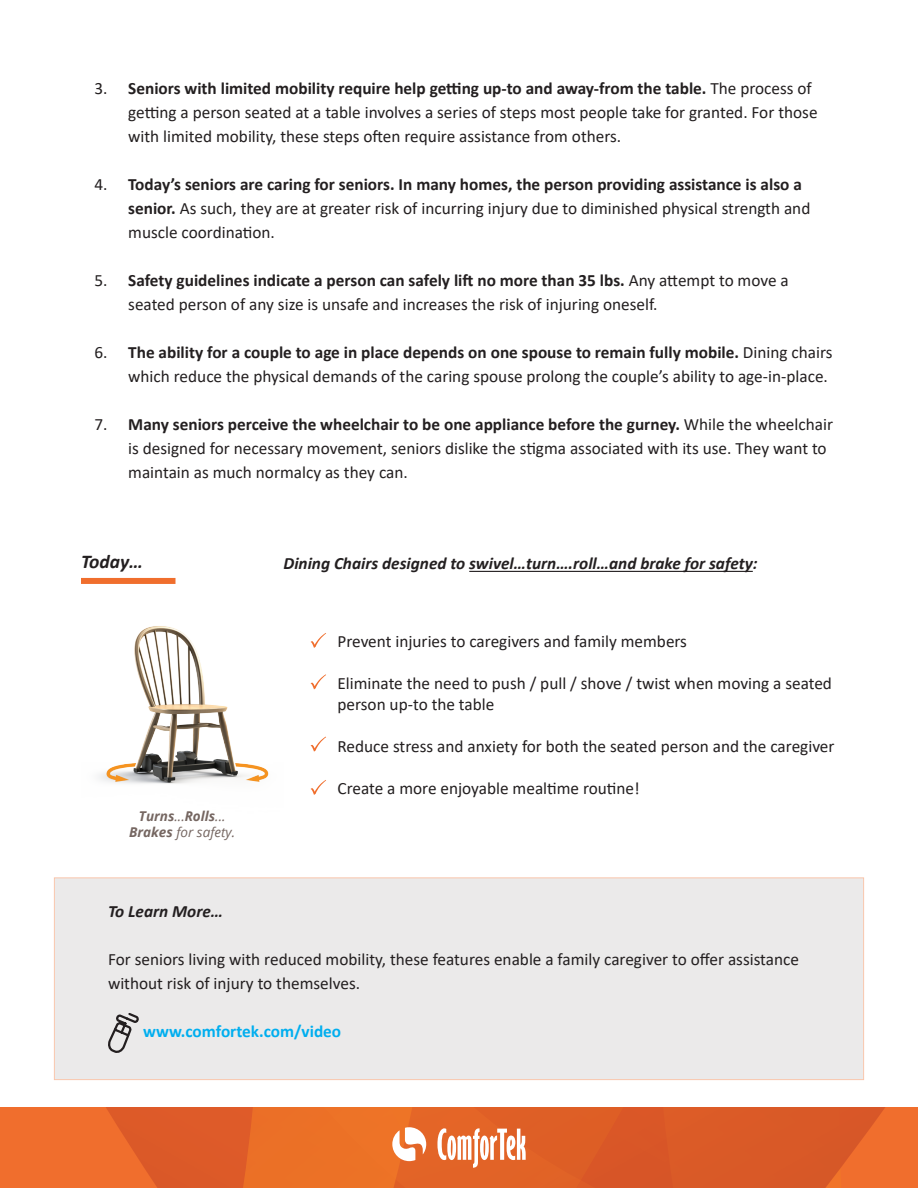
<style>
.page{position:relative;width:918px;height:1188px;background:#fff}
.page>*{position:absolute;margin:0;border:0;box-sizing:border-box;transform-origin:0 0}
.t1{font:italic 700 19.5px "Calibri";color:#231f20}
.t2{font:17.25px/24px "Calibri";color:#231f20}
.t3{font:italic 700 17.25px "Calibri";color:#231f20}
.t4{font:700 17.25px "Calibri";color:#00aeef}
.t5{font:italic 700 13.5px/16.2px "Open Sans";color:#756661;text-align:center}
.s1{font-weight:700}
.s2{font-weight:400}
</style>
<div class="page">
<hr style="left:469px;top:571px;width:284px;height:1px;background:#231f20">
<div style="left:81px;top:578px;width:95px;height:6px;background:#f06e2d"></div>
<div style="left:54px;top:878px;width:810px;height:202px;background:#ebeaea"></div>
<svg style="left:108px;top:1013px;width:31px;height:40px"></svg>
<svg style="left:0;top:1107px;width:918px;height:81px;background:#e8652b"></svg>
<svg style="left:243px;top:1107px;width:643px;height:81px;background:#e2682f"></svg>
<svg style="left:311px;top:633px;width:15px;height:15px"></svg>
<svg style="left:311px;top:674px;width:15px;height:15px"></svg>
<svg style="left:311px;top:737px;width:15px;height:15px"></svg>
<svg style="left:311px;top:780px;width:15px;height:15px"></svg>
<img style="left:98px;top:626px;width:171px;height:158px">
<p class="t2" style="left:94px;top:76px;width:15px">3.</p>
<p class="t2" style="left:94px;top:172px;width:15px">4.</p>
<p class="t2" style="left:94px;top:268px;width:15px">5.</p>
<p class="t2" style="left:94px;top:340px;width:15px">6.</p>
<p class="t2" style="left:94px;top:412px;width:15px">7.</p>
<p class="t2" style="left:128px;top:76px;width:691px"><span class="s1">Seniors with limited mobility require help getting up-to and away-from the table.</span> The process of getting a person seated at a table involves a series of steps most people take for granted. For those with limited mobility, these steps often require assistance from others.</p>
<p class="t2" style="left:128px;top:172px;width:684px"><span class="s1">Today’s seniors are caring for seniors. In many homes, the person providing assistance is also a senior.</span> As such, they are at greater risk of incurring injury due to diminished physical strength and muscle coordination.</p>
<p class="t2" style="left:128px;top:268px;width:662px"><span class="s1">Safety guidelines indicate a person can safely lift no more than 35 lbs.</span> Any attempt to move a seated person of any size is unsafe and increases the risk of injuring oneself.</p>
<p class="t2" style="left:128px;top:340px;width:706px"><span class="s1">The ability for a couple to age in place depends on one spouse to remain fully mobile.</span> Dining chairs which reduce the physical demands of the caring spouse prolong the couple’s ability to age-in-place.</p>
<p class="t2" style="left:128px;top:412px;width:706px"><span class="s1">Many seniors perceive the wheelchair to be one appliance before the gurney.</span> While the wheelchair is designed for necessary movement, seniors dislike the stigma associated with its use. They want to maintain as much normalcy as they can.</p>
<p class="t1" style="left:81px;top:548px;width:64px">Today…</p>
<p class="t3" style="left:284px;top:552px;width:476px">Dining Chairs designed to swivel…turn….roll…and brake for safety:</p>
<p class="t5" style="left:129px;top:807px;width:108px">Turns<span class="s2">...</span>Rolls<span class="s2">...<br></span>Brakes <span class="s2">for safety.</span></p>
<p class="t2" style="left:337px;top:629px;width:351px">Prevent injuries to caregivers and family members</p>
<p class="t2" style="left:337px;top:673px;width:496px;line-height:21px">Eliminate the need to push / pull / shove / twist when moving a seated person up-to the table</p>
<p class="t2" style="left:337px;top:734px;width:499px">Reduce stress and anxiety for both the seated person and the caregiver</p>
<p class="t2" style="left:337px;top:776px;width:304px">Create a more enjoyable mealtime routine!</p>
<p class="t3" style="left:108px;top:900px;width:117px">To Learn More…</p>
<p class="t2" style="left:108px;top:947px;width:693px">For seniors living with reduced mobility, these features enable a family caregiver to offer assistance without risk of injury to themselves.</p>
<p class="t4" style="left:143px;top:1020px;width:200px">www.comfortek.com/video</p>
</div>
